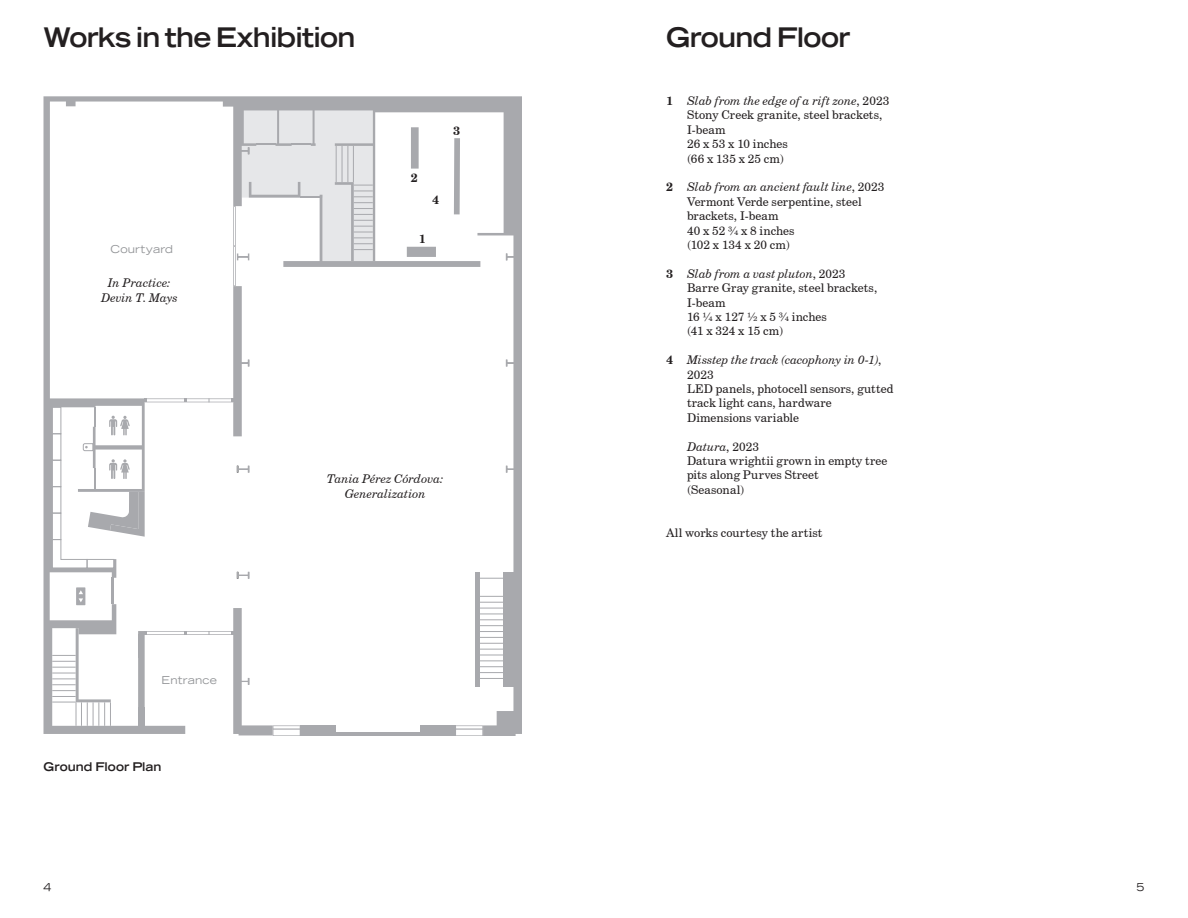
<style>
.page{position:relative;width:1188px;height:918px;background:#fff}
.page>*{position:absolute;margin:0;border:0;box-sizing:border-box;transform-origin:0 0}
.TGE_BD-18pt{font:27px "SC Display Text";letter-spacing:-.025em;color:#231f20}
.CS-8pt-List{font:12px/14.4px "SC Primary Text Roman";letter-spacing:.01em;color:#231f20}
.CS-8pt{font:12px/15px "SC Primary Text Italic";letter-spacing:.005em;color:#231f20;text-align:center}
.TGE_BD-8pt{font:12px "SC Display Text";color:#231f20}
.CS-8pt-2{font:12px "SC Primary Text Bold";color:#231f20}
.TGE_RG-7_25pt{font:10.8px "SC Secondary Text";letter-spacing:.015em;color:#939598}
.t1{font:10.8px "SC Secondary Text";color:#231f20}
.s1{font-family:"SC Primary Text Bold"}
.s2{font-family:"SC Primary Text Italic"}
</style>
<div class="page">
<svg style="left:44px;top:96px;width:478px;height:639px"></svg>
<hr style="left:94px;top:468px;width:2px;height:21px;background:#a8a9ad">
<hr style="left:94px;top:407px;width:2px;height:20px;background:#a8a9ad">
<svg style="left:505px;top:147px;width:14px;height:8px"></svg>
<svg style="left:236px;top:359px;width:14px;height:8px"></svg>
<svg style="left:236px;top:465px;width:14px;height:8px"></svg>
<svg style="left:236px;top:571px;width:14px;height:8px"></svg>
<svg style="left:505px;top:359px;width:14px;height:8px"></svg>
<svg style="left:505px;top:465px;width:14px;height:8px"></svg>
<svg style="left:505px;top:253px;width:14px;height:8px"></svg>
<svg style="left:52px;top:628px;width:59px;height:98px"></svg>
<svg style="left:480px;top:578px;width:23px;height:1px"></svg>
<svg style="left:480px;top:596px;width:23px;height:83px"></svg>
<svg style="left:83px;top:443px;width:11px;height:8px"></svg>
<div style="left:52px;top:407px;width:9px;height:27px;border:1px solid #a8a9ad"></div>
<div style="left:52px;top:433px;width:9px;height:28px;border:1px solid #a8a9ad"></div>
<div style="left:52px;top:460px;width:9px;height:27px;border:1px solid #a8a9ad"></div>
<div style="left:52px;top:486px;width:9px;height:27px;border:1px solid #a8a9ad"></div>
<hr style="left:112px;top:578px;width:2px;height:26px;background:#a8a9ad">
<div style="left:138px;top:707px;width:7px;height:19px;background:#a8a9ad"></div>
<svg style="left:236px;top:111px;width:244px;height:156px"></svg>
<hr style="left:233px;top:206px;width:3px;height:40px;background:#a8a9ad">
<hr style="left:233px;top:246px;width:3px;height:40px;background:#a8a9ad">
<svg style="left:138px;top:631px;width:9px;height:76px"></svg>
<svg style="left:231px;top:608px;width:69px;height:127px"></svg>
<hr style="left:336px;top:732px;width:84px;height:3px;background:#a8a9ad">
<svg style="left:455px;top:725px;width:28px;height:4px"></svg>
<hr style="left:456px;top:726px;width:26px;height:3px;background:#a8a9ad">
<svg style="left:455px;top:729px;width:28px;height:6px"></svg>
<svg style="left:145px;top:631px;width:88px;height:4px"></svg>
<hr style="left:145px;top:632px;width:88px;height:2px;background:#a8a9ad">
<svg style="left:145px;top:398px;width:88px;height:1px"></svg>
<hr style="left:145px;top:399px;width:88px;height:3px;background:#a8a9ad">
<svg style="left:52px;top:492px;width:93px;height:77px"></svg>
<div style="left:454px;top:138px;width:6px;height:76px;background:#a8a9ad"></div>
<div style="left:408px;top:248px;width:27px;height:8px;background:#a8a9ad"></div>
<div style="left:407px;top:247px;width:29px;height:10px;border:3px solid #a8a9ad"></div>
<div style="left:411px;top:127px;width:8px;height:42px;border:3px solid #a8a9ad"></div>
<div style="left:76px;top:587px;width:9px;height:18px;background:#a8a9ad"></div>
<svg style="left:79px;top:590px;width:4px;height:12px"></svg>
<svg style="left:109px;top:416px;width:21px;height:20px"></svg>
<svg style="left:109px;top:459px;width:21px;height:20px"></svg>
<p class="TGE_BD-18pt" style="left:44px;top:19px;width:314px">Works in the Exhibition</p>
<p class="TGE_RG-7_25pt" style="left:110px;top:242px;width:64px">Courtyard</p>
<p class="CS-8pt" style="left:101px;top:275px;width:78px">In Practice:<br>Devin T. Mays</p>
<p class="CS-8pt-2" style="left:453px;top:123px;width:8px">3</p>
<p class="CS-8pt-2" style="left:411px;top:170px;width:8px">2</p>
<p class="CS-8pt-2" style="left:432px;top:192px;width:8px">4</p>
<p class="CS-8pt-2" style="left:419px;top:231px;width:8px">1</p>
<p class="CS-8pt" style="left:327px;top:471px;width:118px">Tania Pérez Córdova:</p>
<p class="CS-8pt" style="left:345px;top:486px;width:83px">Generalization</p>
<p class="TGE_RG-7_25pt" style="left:162px;top:673px;width:57px">Entrance</p>
<p class="TGE_BD-8pt" style="left:44px;top:759px;width:120px">Ground Floor Plan</p>
<p class="TGE_BD-18pt" style="left:666px;top:19px;width:186px">Ground Floor</p>
<p class="CS-8pt-List" style="left:687px;top:93px;width:204px;text-indent:-21px"><span class="s1">1</span> <span class="s2">Slab from the edge of a rift zone</span>, 2023<br>Stony Creek granite, steel brackets,<br>I-beam<br>26 x 53 x 10 inches<br>(66 x 135 x 25 cm)</p>
<p class="CS-8pt-List" style="left:687px;top:180px;width:199px;text-indent:-21px"><span class="s1">2</span> <span class="s2">Slab from an ancient fault line</span>, 2023<br>Vermont Verde serpentine, steel brackets, I-beam<br>40 x 52 ¾ x 8 inches<br>(102 x 134 x 20 cm)</p>
<p class="CS-8pt-List" style="left:687px;top:266px;width:192px;text-indent:-21px"><span class="s1">3</span> <span class="s2">Slab from a vast pluton</span>, 2023<br>Barre Gray granite, steel brackets,<br>I-beam<br>16 ¼ x 127 ½ x 5 ¾ inches<br>(41 x 324 x 15 cm)</p>
<p class="CS-8pt-List" style="left:687px;top:353px;width:208px;text-indent:-21px"><span class="s1">4</span> <span class="s2">Misstep the track (cacophony in 0-1)</span>,<br>2023<br>LED panels, photocell sensors, gutted track light cans, hardware<br>Dimensions variable</p>
<p class="CS-8pt-List" style="left:687px;top:439px;width:202px"><span class="s2">Datura</span>, 2023<br>Datura wrightii grown in empty tree pits along Purves Street<br>(Seasonal)</p>
<p class="CS-8pt-List" style="left:666px;top:525px;width:158px">All works courtesy the artist</p>
<p class="t1" style="left:44px;top:880px;width:9px">4</p>
<p class="t1" style="left:1137px;top:880px;width:9px">5</p>
</div>
